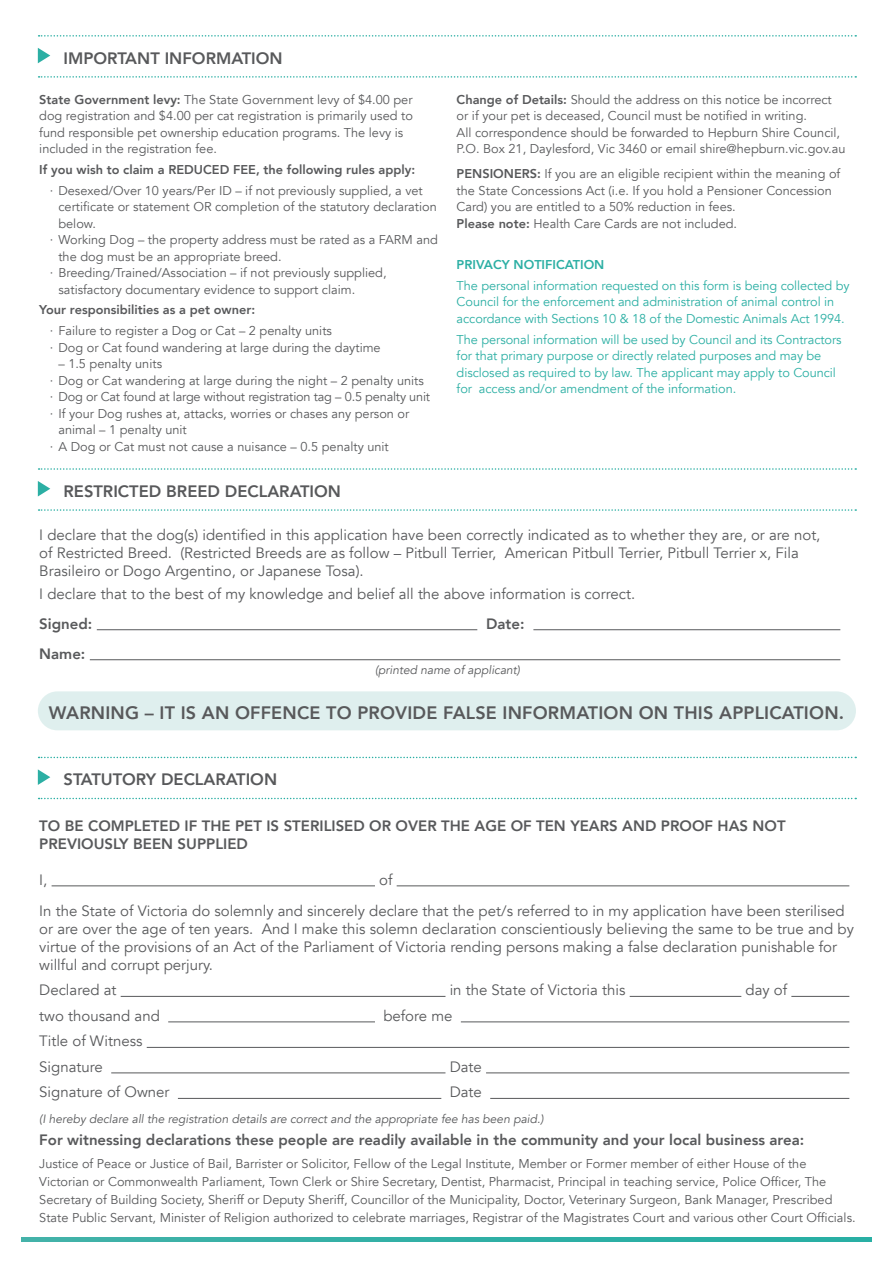
<style>
.page{position:relative;width:893px;height:1263px;background:#fff}
.page>*{position:absolute;margin:0;border:0;box-sizing:border-box;transform-origin:0 0}
.t1{font:800 18px "Avenir";letter-spacing:.01em;color:#58595b}
.t2{font:800 16.5px "Avenir";color:#58595b}
.t3{font:15px/18px "Avenir";color:#58595b}
.t4{font:800 15px/18px "Avenir";color:#58595b}
.t5{font:12.75px/16.5px "Avenir";color:#58595b}
.t6{font:12.75px/16.5px "Avenir";letter-spacing:-.005em;color:#2cafa4}
.t7{font:800 12.75px "Avenir";color:#58595b}
.t8{font:800 12.75px "Avenir";color:#2cafa4}
.t9{font:italic 12px "Avenir";color:#58595b}
.s1{font-weight:800}
</style>
<div class="page">
<svg style="left:21px;top:1237px;width:851px;height:5px;background:#32afa5"></svg>
<svg style="left:39px;top:76px;width:817px;height:2px"></svg>
<svg style="left:39px;top:35px;width:817px;height:2px"></svg>
<svg style="left:38px;top:48px;width:12px;height:15px"></svg>
<svg style="left:39px;top:509px;width:817px;height:2px"></svg>
<svg style="left:39px;top:468px;width:817px;height:2px"></svg>
<svg style="left:38px;top:481px;width:12px;height:15px"></svg>
<svg style="left:39px;top:798px;width:817px;height:1px"></svg>
<svg style="left:39px;top:757px;width:817px;height:1px"></svg>
<svg style="left:38px;top:769px;width:12px;height:16px"></svg>
<hr style="left:97px;top:629px;width:380px;height:1px;background:#58595b">
<hr style="left:533px;top:629px;width:307px;height:1px;background:#58595b">
<hr style="left:90px;top:659px;width:750px;height:1px;background:#58595b">
<hr style="left:52px;top:885px;width:323px;height:1px;background:#58595b">
<hr style="left:397px;top:885px;width:452px;height:1px;background:#58595b">
<hr style="left:121px;top:996px;width:324px;height:1px;background:#58595b">
<hr style="left:630px;top:996px;width:111px;height:1px;background:#58595b">
<hr style="left:791px;top:996px;width:58px;height:1px;background:#58595b">
<hr style="left:168px;top:1021px;width:207px;height:1px;background:#58595b">
<hr style="left:461px;top:1021px;width:388px;height:1px;background:#58595b">
<hr style="left:147px;top:1047px;width:702px;height:1px;background:#58595b">
<hr style="left:111px;top:1072px;width:334px;height:1px;background:#58595b">
<hr style="left:486px;top:1072px;width:363px;height:1px;background:#58595b">
<hr style="left:178px;top:1098px;width:263px;height:1px;background:#58595b">
<hr style="left:490px;top:1098px;width:359px;height:1px;background:#58595b">
<div style="left:38px;top:691px;width:818px;height:39px;background:#dfefee;border-radius:19px"></div>
<p class="t2" style="left:64px;top:45px;width:221px">IMPORTANT INFORMATION</p>
<p class="t5" style="left:39px;top:91px;width:375px"><span class="s1">State Government levy:</span> The State Government levy of $4.00 per dog registration and $4.00 per cat registration is primarily used to fund responsible pet ownership education programs. The levy is included in the registration fee.</p>
<p class="t7" style="left:39px;top:159px;width:377px">If you wish to claim a REDUCED FEE, the following rules apply:</p>
<p class="t5" style="left:50px;top:182px;width:374px">· Desexed/Over 10 years/Per ID – if not previously supplied, a vet</p>
<p class="t5" style="left:58px;top:199px;width:380px">certificate or statement OR completion of the statutory declaration</p>
<p class="t5" style="left:58px;top:215px;width:39px">below.</p>
<p class="t5" style="left:50px;top:232px;width:389px">· Working Dog – the property address must be rated as a FARM and</p>
<p class="t5" style="left:58px;top:248px;width:225px">the dog must be an appropriate breed.</p>
<p class="t5" style="left:50px;top:265px;width:338px">· Breeding/Trained/Association – if not previously supplied,</p>
<p class="t5" style="left:58px;top:281px;width:298px">satisfactory documentary evidence to support claim.</p>
<p class="t7" style="left:39px;top:300px;width:217px">Your responsibilities as a pet owner:</p>
<p class="t5" style="left:50px;top:323px;width:332px">· Failure to register a Dog or Cat – 2 penalty units<br>· Dog or Cat found wandering at large during the daytime</p>
<p class="t5" style="left:58px;top:356px;width:105px">– 1.5 penalty units</p>
<p class="t5" style="left:50px;top:372px;width:375px">· Dog or Cat wandering at large during the night – 2 penalty units</p>
<p class="t5" style="left:50px;top:389px;width:382px">· Dog or Cat found at large without registration tag – 0.5 penalty unit</p>
<p class="t5" style="left:50px;top:405px;width:361px">· If your Dog rushes at, attacks, worries or chases any person or</p>
<p class="t5" style="left:58px;top:422px;width:130px">animal – 1 penalty unit</p>
<p class="t5" style="left:50px;top:438px;width:340px">· A Dog or Cat must not cause a nuisance – 0.5 penalty unit</p>
<p class="t2" style="left:64px;top:478px;width:279px">RESTRICTED BREED DECLARATION</p>
<p class="t5" style="left:457px;top:91px;width:390px"><span class="s1">Change of Details:</span> Should the address on this notice be incorrect or if your pet is deceased, Council must be notified in writing.<br>All correspondence should be forwarded to Hepburn Shire Council, P.O. Box 21, Daylesford, Vic 3460 or email shire@hepburn.vic.gov.au</p>
<p class="t5" style="left:457px;top:166px;width:385px"><span class="s1">PENSIONERS:</span> If you are an eligible recipient within the meaning of the State Concessions Act (i.e. If you hold a Pensioner Concession Card) you are entitled to a 50% reduction in fees.<br><span class="s1">Please note:</span> Health Care Cards are not included.</p>
<p class="t8" style="left:457px;top:255px;width:149px">PRIVACY NOTIFICATION</p>
<p class="t6" style="left:457px;top:277px;width:394px">The personal information requested on this form is being collected by<br>Council for the enforcement and administration of animal control in accordance with Sections 10 &amp; 18 of the Domestic Animals Act 1994.</p>
<p class="t6" style="left:457px;top:331px;width:387px">The personal information will be used by Council and its Contractors for that primary purpose or directly related purposes and may be disclosed as required to by law. The applicant may apply to Council for access and/or amendment of the information.</p>
<p class="t3" style="left:39px;top:526px;width:783px">I declare that the dog(s) identified in this application have been correctly indicated as to whether they are, or are not, of Restricted Breed. (Restricted Breeds are as follow – Pitbull Terrier, American Pitbull Terrier, Pitbull Terrier x, Fila<br>Brasileiro or Dogo Argentino, or Japanese Tosa).</p>
<p class="t3" style="left:39px;top:585px;width:597px">I declare that to the best of my knowledge and belief all the above information is correct.</p>
<p class="t4" style="left:39px;top:614px;width:55px">Signed:</p>
<p class="t4" style="left:486px;top:614px;width:40px">Date:</p>
<p class="t4" style="left:39px;top:644px;width:48px">Name:</p>
<p class="t9" style="left:375px;top:662px;width:146px">(printed name of applicant)</p>
<h1 class="t1" style="left:49px;top:699px;width:797px">WARNING – IT IS AN OFFENCE TO PROVIDE FALSE INFORMATION ON THIS APPLICATION.</h1>
<p class="t2" style="left:64px;top:767px;width:215px">STATUTORY DECLARATION</p>
<p class="t4" style="left:39px;top:817px;width:748px">TO BE COMPLETED IF THE PET IS STERILISED OR OVER THE AGE OF TEN YEARS AND PROOF HAS NOT<br>PREVIOUSLY BEEN SUPPLIED</p>
<p class="t3" style="left:39px;top:871px;width:10px">I,</p>
<p class="t3" style="left:39px;top:864px;width:807px;line-height:31px;text-indent:340px">of<br>In the State of Victoria do solemnly and sincerely declare that the pet/s referred to in my application have been sterilised</p>
<p class="t3" style="left:39px;top:920px;width:816px">or are over the age of ten years. And I make this solemn declaration conscientiously believing the same to be true and by virtue of the provisions of an Act of the Parliament of Victoria rending persons making a false declaration punishable for willful and corrupt perjury.</p>
<p class="t3" style="left:39px;top:981px;width:79px">Declared at</p>
<p class="t3" style="left:450px;top:981px;width:177px">in the State of Victoria this</p>
<p class="t3" style="left:745px;top:981px;width:43px">day of</p>
<p class="t3" style="left:39px;top:1007px;width:122px">two thousand and</p>
<p class="t3" style="left:383px;top:1007px;width:71px">before me</p>
<p class="t3" style="left:39px;top:1028px;width:105px;line-height:25.5px">Title of Witness<br>Signature</p>
<p class="t3" style="left:450px;top:1058px;width:34px">Date</p>
<p class="t3" style="left:39px;top:1083px;width:132px">Signature of Owner</p>
<p class="t3" style="left:450px;top:1083px;width:34px">Date</p>
<p class="t9" style="left:39px;top:1111px;width:506px">(I hereby declare all the registration details are correct and the appropriate fee has been paid.)</p>
<p class="t4" style="left:39px;top:1131px;width:766px">For witnessing declarations these people are readily available in the community and your local business area:</p>
<p class="t5" style="left:39px;top:1154px;width:818px;line-height:18px">Justice of Peace or Justice of Bail, Barrister or Solicitor, Fellow of the Legal Institute, Member or Former member of either House of the Victorian or Commonwealth Parliament, Town Clerk or Shire Secretary, Dentist, Pharmacist, Principal in teaching service, Police Officer, The Secretary of Building Society, Sheriff or Deputy Sheriff, Councillor of the Municipality, Doctor, Veterinary Surgeon, Bank Manager, Prescribed State Public Servant, Minister of Religion authorized to celebrate marriages, Registrar of the Magistrates Court and various other Court Officials.</p>
</div>
